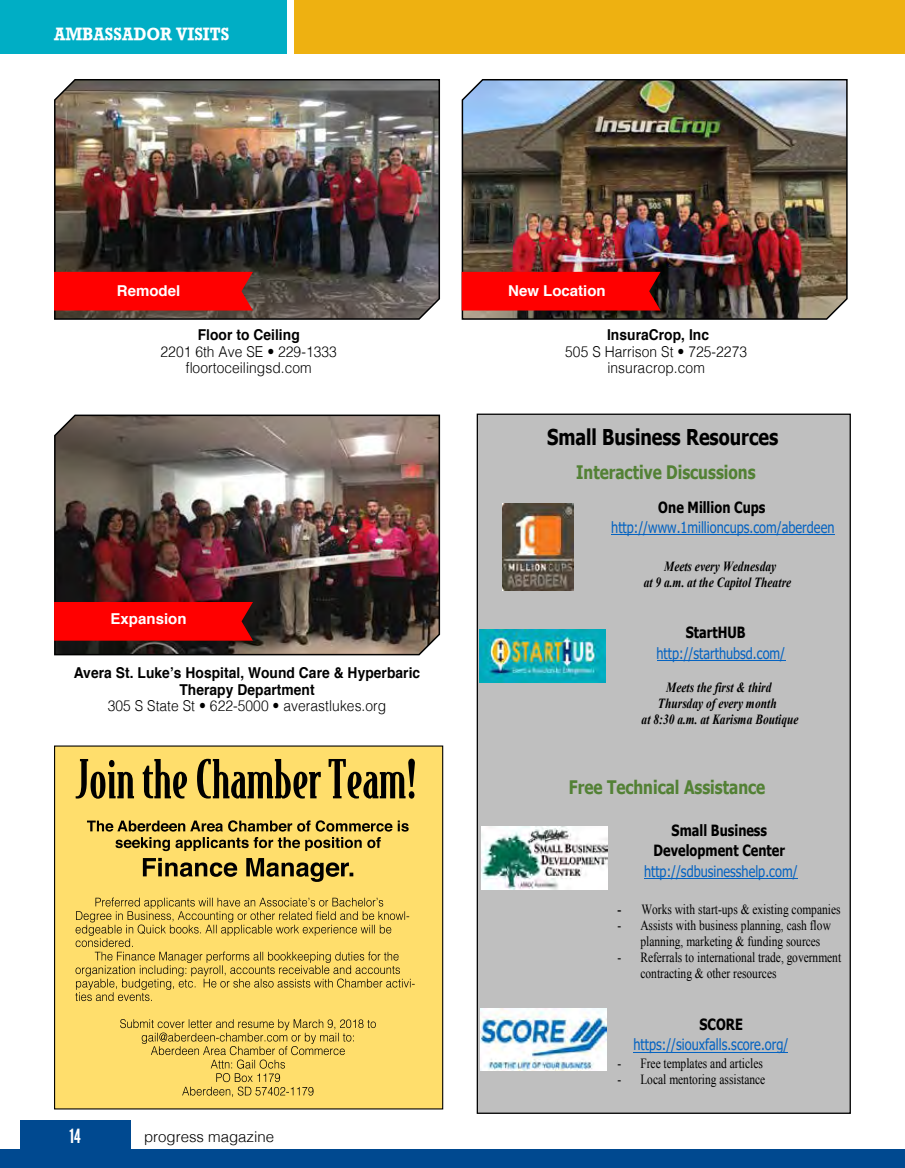
<style>
.page{position:relative;width:905px;height:1168px;background:#fff}
.page>*{position:absolute;margin:0;border:0;box-sizing:border-box;transform-origin:0 0}
.t1{font:700 21.75px "Tahoma";color:#000;scale:.82 1}
.t2{font:19.5px "League Gothic";color:#fff}
.t3{font:700 18.6px "Tahoma";color:#538135;scale:.82 1}
.t4{font:700 18px "Rockwell";color:#fff;scale:.9 1}
.t5{font:15.45px "Tahoma";color:#0563c1;scale:.82 1}
.t6{font:700 15.45px/20.1px "Tahoma";color:#000;text-align:center;scale:.82 1}
.t7{font:300 15px/16.5px "Helvetica";letter-spacing:.005em;color:#000;text-align:center;scale:.92 1}
.t8{font:700 15px/16.5px "Helvetica";letter-spacing:.005em;color:#000;text-align:center;scale:.92 1}
.t9{font:700 15px "Helvetica";color:#fff}
.t10{font:300 15px "Helvetica";letter-spacing:.005em;color:#000}
.t11{font:13.95px/16px "Times New Roman";color:#000;scale:.82 1}
.t12{font:italic 700 13.95px/16px "Times New Roman";color:#000;text-align:center;scale:.82 1}
.s1{font-weight:700}
</style>
<div class="page">
<div style="left:20px;top:1120px;width:110px;height:48px;background:#004990"></div>
<div style="left:0;top:1149px;width:904px;height:19px;background:#004990"></div>
<div style="left:0;top:0;width:287px;height:54px;background:#00aec5"></div>
<div style="left:294px;top:0;width:610px;height:54px;background:#eeb111"></div>
<img style="left:54px;top:79px;width:386px;height:241px">
<img style="left:54px;top:414px;width:387px;height:242px">
<img style="left:461px;top:79px;width:387px;height:241px">
<div style="left:54px;top:272px;width:199px;height:38px;background:#f00"></div>
<div style="left:54px;top:602px;width:199px;height:39px;background:#f00"></div>
<div style="left:461px;top:272px;width:199px;height:38px;background:#f00"></div>
<div style="left:55px;top:746px;width:387px;height:363px;background:#ffde6c"></div>
<div style="left:54px;top:745px;width:389px;height:364px;border:1px solid #000"></div>
<div style="left:478px;top:416px;width:370px;height:696px;background:#bfbfbf"></div>
<hr style="left:611px;top:534px;width:223px;height:1px;background:#0563c1">
<hr style="left:656px;top:660px;width:129px;height:1px;background:#0563c1">
<hr style="left:644px;top:878px;width:153px;height:1px;background:#0563c1">
<hr style="left:633px;top:1052px;width:155px;height:1px;background:#0563c1">
<img style="left:502px;top:504px;width:71px;height:86px">
<img style="left:480px;top:630px;width:125px;height:52px">
<img style="left:481px;top:826px;width:126px;height:63px">
<img style="left:480px;top:1008px;width:126px;height:62px">
<svg style="left:120px;top:1019px;width:256px;height:78px"></svg>
<svg style="left:75px;top:897px;width:340px;height:104px"></svg>
<svg style="left:143px;top:858px;width:210px;height:24px"></svg>
<svg style="left:115px;top:837px;width:266px;height:14px"></svg>
<svg style="left:87px;top:820px;width:321px;height:11px"></svg>
<svg style="left:76px;top:758px;width:339px;height:41px"></svg>
<p class="t4" style="left:54px;top:23px;width:196px">AMBASSADOR VISITS</p>
<p class="t9" style="left:117px;top:279px;width:65px">Remodel</p>
<p class="t9" style="left:508px;top:278px;width:99px">New Location</p>
<p class="t8" style="left:198px;top:327px;width:112px">Floor to Ceiling</p>
<p class="t7" style="left:160px;top:342px;width:193px">2201 6th Ave SE • 229-1333 floortoceilingsd.com</p>
<p class="t9" style="left:111px;top:607px;width:77px">Expansion</p>
<p class="t8" style="left:74px;top:665px;width:378px">Avera St. Luke’s Hospital, Wound Care &amp; Hyperbaric<br>Therapy Department</p>
<p class="t7" style="left:108px;top:696px;width:304px">305 S State St • 622-5000 • averastlukes.org</p>
<h2 class="t2" style="left:70px;top:1125px;width:13px">14</h2>
<p class="t10" style="left:144px;top:1124px;width:132px">progress magazine</p>
<p class="t8" style="left:607px;top:327px;width:112px">InsuraCrop, Inc</p>
<p class="t7" style="left:565px;top:342px;width:199px">505 S Harrison St • 725-2273 insuracrop.com</p>
<h1 class="t1" style="left:547px;top:421px;width:283px">Small Business Resources</h1>
<h3 class="t3" style="left:576px;top:459px;width:220px">Interactive Discussions</h3>
<p class="t6" style="left:658px;top:498px;width:132px">One Million Cups</p>
<p class="t5" style="left:611px;top:517px;width:274px">http://www.1millioncups.com/aberdeen</p>
<p class="t12" style="left:643px;top:558px;width:181px">Meets every Wednesday<br>at 9 a.m. at the Capitol Theatre</p>
<p class="t6" style="left:685px;top:623px;width:74px">StartHUB</p>
<p class="t5" style="left:656px;top:643px;width:158px">http://starthubsd.com/</p>
<p class="t12" style="left:641px;top:679px;width:193px">Meets the first &amp; third<br>Thursday of every month<br>at 8:30 a.m. at Karisma Boutique</p>
<h3 class="t3" style="left:569px;top:775px;width:241px">Free Technical Assistance</h3>
<p class="t6" style="left:653px;top:821px;width:162px">Small Business<br>Development Center</p>
<p class="t5" style="left:644px;top:861px;width:189px">http://sdbusinesshelp.com/</p>
<p class="t11" style="left:617px;top:901px;width:273px"><span class="s1">-</span> Works with start-ups &amp; existing companies</p>
<p class="t11" style="left:640px;top:917px;width:234px;text-indent:-23px">- Assists with business planning, cash flow planning, marketing &amp; funding sources</p>
<p class="t11" style="left:640px;top:949px;width:246px;text-indent:-23px">- Referrals to international trade, government contracting &amp; other resources</p>
<p class="t6" style="left:699px;top:1015px;width:55px">SCORE</p>
<p class="t5" style="left:633px;top:1034px;width:190px">https://siouxfalls.score.org/</p>
<p class="t11" style="left:617px;top:1054px;width:179px">- Free templates and articles</p>
<p class="t11" style="left:617px;top:1071px;width:182px">- Local mentoring assistance</p>
</div>
